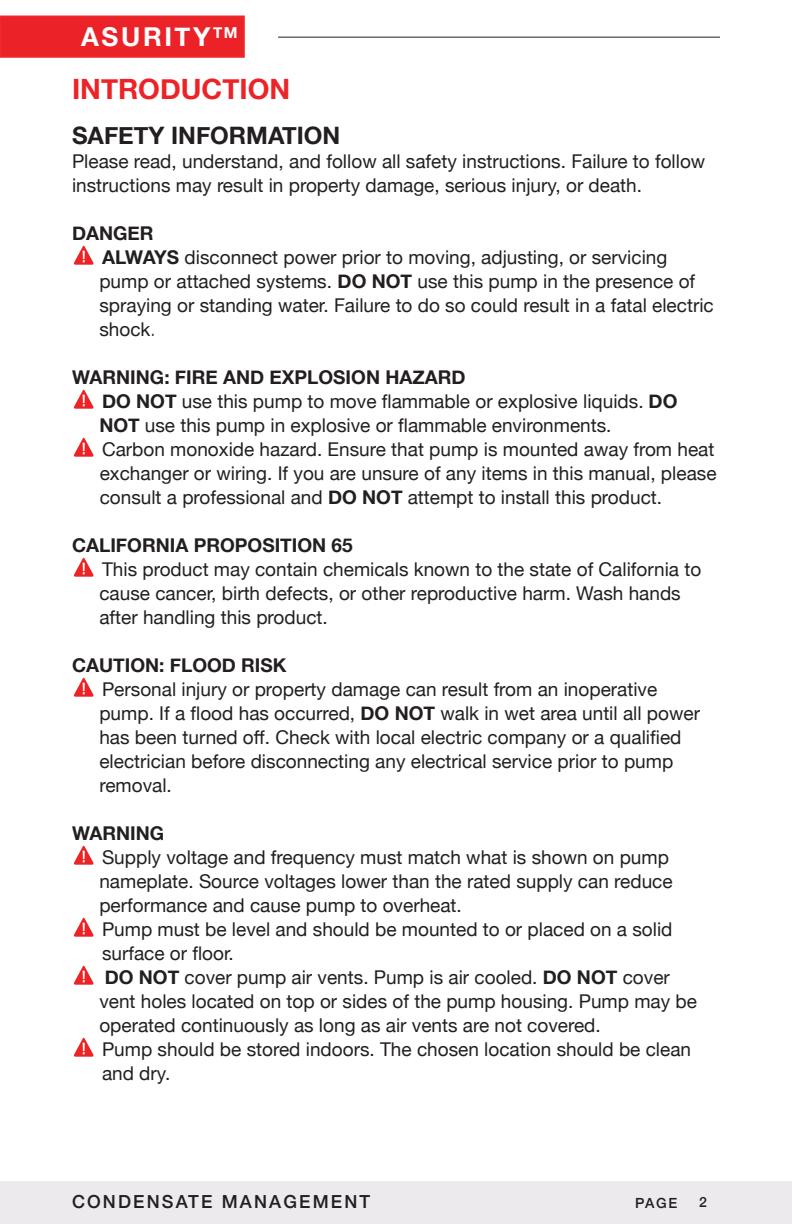
<style>
.page{position:relative;width:792px;height:1224px;background:#fff}
.page>*{position:absolute;margin:0;border:0;box-sizing:border-box;transform-origin:0 0}
.t1{font:700 28px "Helvetica Neue";color:#ec2327}
.t2{font:700 26px "Helvetica Neue";letter-spacing:.1em;color:#fff}
.t3{font:700 24px "Helvetica Neue";color:#231f20}
.t4{font:19px/24px "Helvetica Neue";color:#231f20}
.t5{font:700 19px "Helvetica Neue";color:#231f20}
.t6{font:500 18px "Helvetica Neue";letter-spacing:.12em;color:#231f20}
.t7{font:500 14px "Helvetica Neue";color:#231f20}
.s1{font-weight:700}
.s2{font-family:"ITC Avant Garde Std";font-size:18px}
</style>
<div class="page">
<div style="left:0;top:16px;width:245px;height:42px;background:#eb2328;border:2px solid #ee2926"></div>
<div style="left:0;top:1182px;width:792px;height:42px;background:#edeaee"></div>
<hr style="left:278px;top:37px;width:442px;height:1px;background:#231f20">
<svg style="left:73px;top:245px;width:21px;height:20px"></svg>
<svg style="left:73px;top:389px;width:21px;height:20px"></svg>
<svg style="left:73px;top:437px;width:21px;height:20px"></svg>
<svg style="left:73px;top:557px;width:21px;height:20px"></svg>
<svg style="left:73px;top:677px;width:21px;height:20px"></svg>
<svg style="left:73px;top:845px;width:21px;height:20px"></svg>
<svg style="left:73px;top:917px;width:21px;height:20px"></svg>
<svg style="left:73px;top:965px;width:21px;height:20px"></svg>
<svg style="left:73px;top:1037px;width:21px;height:20px"></svg>
<h2 class="t2" style="left:81px;top:17px;width:158px">ASURITY<sup>TM</sup></h2>
<p class="t1" style="left:72px;top:67px;width:220px">INTRODUCTION</p>
<p class="t3" style="left:72px;top:117px;width:270px">SAFETY INFORMATION</p>
<p class="t4" style="left:72px;top:150px;width:635px">Please read, understand, and follow all safety instructions. Failure to follow instructions may result in property damage, serious injury, or death.</p>
<p class="t5" style="left:72px;top:218px;width:83px">DANGER</p>
<p class="t4" style="left:99px;top:246px;width:616px"><span class="s1">ALWAYS</span> disconnect power prior to moving, adjusting, or servicing pump or attached systems. <span class="s1">DO NOT</span> use this pump in the presence of spraying or standing water. Failure to do so could result in a fatal electric shock<span class="s2">.</span></p>
<p class="t5" style="left:72px;top:362px;width:395px">WARNING: FIRE AND EXPLOSION HAZARD</p>
<p class="t4" style="left:99px;top:390px;width:580px"><span class="s1">DO NOT</span> use this pump to move flammable or explosive liquids. <span class="s1">DO<br>NOT</span> use this pump in explosive or flammable environments.</p>
<p class="t4" style="left:100px;top:438px;width:618px;text-align:justify">Carbon monoxide hazard. Ensure that pump is mounted away from heat exchanger or wiring. If you are unsure of any items in this manual, please consult a professional and <span class="s1">DO NOT</span> attempt to install this product.</p>
<p class="t5" style="left:72px;top:530px;width:282px">CALIFORNIA PROPOSITION 65</p>
<p class="t4" style="left:99px;top:558px;width:603px">This product may contain chemicals known to the state of California to cause cancer, birth defects, or other reproductive harm. Wash hands after handling this product.</p>
<p class="t5" style="left:72px;top:650px;width:216px">CAUTION: FLOOD RISK</p>
<p class="t4" style="left:99px;top:678px;width:602px">Personal injury or property damage can result from an inoperative pump. If a flood has occurred, <span class="s1">DO NOT</span> walk in wet area until all power has been turned off. Check with local electric company or a qualified electrician before disconnecting any electrical service prior to pump removal.</p>
<p class="t4" style="left:99px;top:822px;width:575px;text-indent:-27px"><span class="s1">WARNING<br></span>Supply voltage and frequency must match what is shown on pump nameplate. Source voltages lower than the rated supply can reduce performance and cause pump to overheat.</p>
<p class="t4" style="left:102px;top:918px;width:572px">Pump must be level and should be mounted to or placed on a solid surface or floor.</p>
<p class="t4" style="left:99px;top:966px;width:599px"><span class="s1">DO NOT</span> cover pump air vents. Pump is air cooled. <span class="s1">DO NOT</span> cover vent holes located on top or sides of the pump housing. Pump may be operated continuously as long as air vents are not covered.</p>
<p class="t4" style="left:102px;top:1038px;width:591px">Pump should be stored indoors. The chosen location should be clean and dry.</p>
<p class="t6" style="left:72px;top:1187px;width:300px">CONDENSATE MANAGEMENT</p>
<p class="t7" style="left:635px;top:1192px;width:44px">PAGE</p>
<p class="t7" style="left:699px;top:1191px;width:9px">2</p>
</div>
